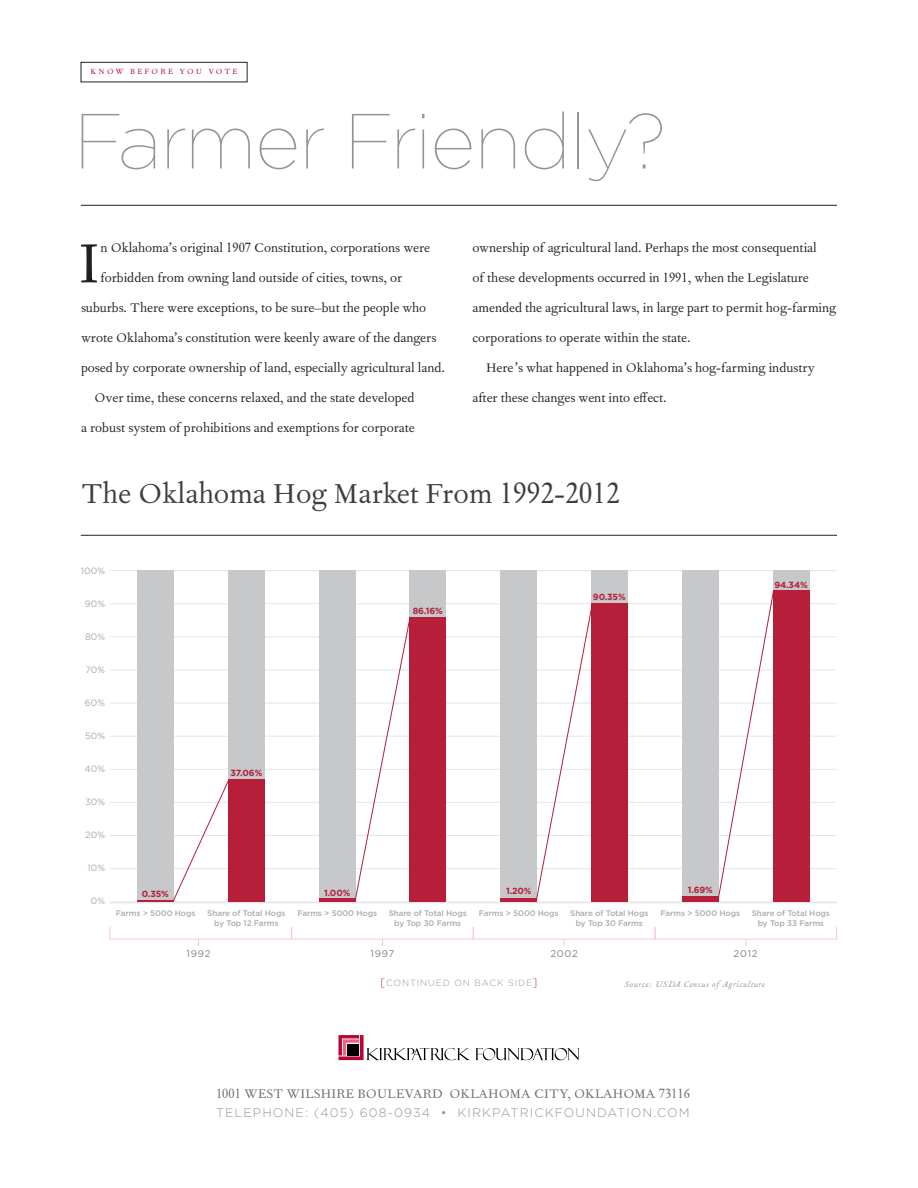
<style>
.page{position:relative;width:918px;height:1188px;background:#fff}
.page>*{position:absolute;margin:0;border:0;box-sizing:border-box;transform-origin:0 0}
.t1{font:100 78px "Gotham HTF";letter-spacing:-.02em;color:#939598}
.Opening_paragraph{font:66.45px "Fournier MT Std";color:#231f20}
.Header_2{font:33px "Fournier MT Std";color:#3e3e3f}
.Body_Copy{font:15px/30px "Fournier MT Std";color:#231f20}
.Opening_paragraph-2{font:15px "Fournier MT Std";color:#231f20}
.t2{font:15px "Fournier MT Std";color:#6c6d70}
.t3{font:300 12.45px "Gotham";letter-spacing:.09em;color:#939598}
.t4{font:italic 9.75px "Fournier MT Std";letter-spacing:.05em;color:#939598}
.t5{font:9.75px "Gotham HTF";letter-spacing:.075em;color:#808285}
.t6{font:9.15px "Gotham HTF";color:#a7a9ac}
.t7{font:300 9px "Gotham";letter-spacing:.1em;color:#939598}
.t8{font:9px "Fournier MT Std";letter-spacing:.24em;color:#b80538}
.t9{font:700 8.85px "Gotham HTF";letter-spacing:-.015em;color:#b31e3a}
.t10{font:500 8.1px/9.8px "Gotham HTF";letter-spacing:-.01em;color:#aaabaf;text-align:center}
.s1{font-size:10.5px;color:#b80538}
</style>
<div class="page">
<hr style="left:81px;top:205px;width:756px;height:1px;background:#231f20">
<hr style="left:81px;top:535px;width:756px;height:1px;background:#231f20">
<hr style="left:110px;top:570px;width:727px;height:1px;background:#e5e6e7">
<hr style="left:110px;top:603px;width:727px;height:1px;background:#e5e6e7">
<hr style="left:110px;top:636px;width:727px;height:1px;background:#e5e6e7">
<hr style="left:110px;top:669px;width:727px;height:1px;background:#e5e6e7">
<hr style="left:110px;top:703px;width:727px;height:1px;background:#e5e6e7">
<hr style="left:110px;top:736px;width:727px;height:1px;background:#e5e6e7">
<hr style="left:110px;top:769px;width:727px;height:1px;background:#e5e6e7">
<hr style="left:110px;top:802px;width:727px;height:1px;background:#e5e6e7">
<hr style="left:110px;top:835px;width:727px;height:1px;background:#e5e6e7">
<hr style="left:110px;top:868px;width:727px;height:1px;background:#e5e6e7">
<hr style="left:110px;top:901px;width:727px;height:2px;background:#e5e6e7">
<div style="left:138px;top:571px;width:36px;height:331px;background:#c7c8ca"></div>
<div style="left:228px;top:571px;width:36px;height:331px;background:#c7c8ca"></div>
<div style="left:319px;top:571px;width:36px;height:331px;background:#c7c8ca"></div>
<div style="left:410px;top:571px;width:36px;height:331px;background:#c7c8ca"></div>
<div style="left:501px;top:571px;width:36px;height:331px;background:#c7c8ca"></div>
<div style="left:592px;top:571px;width:36px;height:331px;background:#c7c8ca"></div>
<div style="left:682px;top:571px;width:36px;height:331px;background:#c7c8ca"></div>
<div style="left:773px;top:571px;width:36px;height:331px;background:#c7c8ca"></div>
<div style="left:228px;top:779px;width:36px;height:123px;background:#b61e39"></div>
<div style="left:410px;top:617px;width:36px;height:285px;background:#b61e39"></div>
<div style="left:592px;top:603px;width:36px;height:299px;background:#b61e39"></div>
<div style="left:773px;top:591px;width:36px;height:311px;background:#b61e39"></div>
<hr style="left:138px;top:900px;width:36px;height:2px;background:#b61e39">
<hr style="left:319px;top:899px;width:36px;height:3px;background:#b61e39">
<hr style="left:501px;top:898px;width:36px;height:4px;background:#b61e39">
<div style="left:682px;top:896px;width:36px;height:6px;background:#b61e39"></div>
<svg style="left:173px;top:780px;width:55px;height:122px"></svg>
<svg style="left:354px;top:616px;width:57px;height:286px"></svg>
<svg style="left:536px;top:602px;width:56px;height:300px"></svg>
<svg style="left:718px;top:590px;width:57px;height:312px"></svg>
<svg style="left:339px;top:1035px;width:240px;height:25px"></svg>
<div style="left:81px;top:62px;width:166px;height:20px;border:1px solid #231f20"></div>
<p class="t8" style="left:91px;top:66px;width:149px">KNOW BEFORE YOU VOTE</p>
<p class="t1" style="left:74px;top:99px;width:594px">Farmer Friendly?</p>
<p class="Opening_paragraph" style="left:78px;top:218px;width:24px">I</p>
<p class="Opening_paragraph-2" style="left:101px;top:238px;width:331px">n Oklahoma’s original 1907 Constitution, corporations were</p>
<p class="Opening_paragraph-2" style="left:101px;top:268px;width:303px">forbidden from owning land outside of cities, towns, or</p>
<p class="Opening_paragraph-2" style="left:81px;top:298px;width:347px">suburbs. There were exceptions, to be sure–but the people who</p>
<p class="Opening_paragraph-2" style="left:81px;top:328px;width:357px">wrote Oklahoma’s constitution were keenly aware of the dangers</p>
<p class="Opening_paragraph-2" style="left:81px;top:358px;width:366px">posed by corporate ownership of land, especially agricultural land.</p>
<p class="Body_Copy" style="left:81px;top:383px;width:335px;text-align:right">Over time, these concerns relaxed, and the state developed<br>a robust system of prohibitions and exemptions for corporate</p>
<p class="Body_Copy" style="left:472px;top:233px;width:365px">ownership of agricultural land. Perhaps the most consequential<br>of these developments occurred in 1991, when the Legislature amended the agricultural laws, in large part to permit hog-farming corporations to operate within the state.</p>
<p class="Body_Copy" style="left:472px;top:353px;width:344px;text-indent:14px">Here’s what happened in Oklahoma’s hog-farming industry after these changes went into effect.</p>
<p class="Header_2" style="left:81px;top:471px;width:540px">The Oklahoma Hog Market From 1992-2012</p>
<p class="t6" style="left:81px;top:566px;width:26px">100%</p>
<p class="t6" style="left:85px;top:599px;width:22px">90%</p>
<p class="t6" style="left:85px;top:632px;width:21px">80%</p>
<p class="t6" style="left:86px;top:665px;width:21px">70%</p>
<p class="t6" style="left:85px;top:698px;width:22px">60%</p>
<p class="t6" style="left:85px;top:731px;width:21px">50%</p>
<p class="t6" style="left:85px;top:764px;width:22px">40%</p>
<p class="t6" style="left:85px;top:797px;width:21px">30%</p>
<p class="t6" style="left:85px;top:830px;width:21px">20%</p>
<p class="t6" style="left:88px;top:863px;width:19px">10%</p>
<p class="t6" style="left:91px;top:896px;width:16px">0%</p>
<p class="t9" style="left:231px;top:768px;width:33px">37.06%</p>
<p class="t9" style="left:413px;top:606px;width:32px">86.16%</p>
<p class="t9" style="left:593px;top:592px;width:34px">90.35%</p>
<p class="t9" style="left:142px;top:889px;width:29px">0.35%</p>
<p class="t9" style="left:324px;top:887px;width:28px">1.00%</p>
<p class="t9" style="left:506px;top:886px;width:27px">1.20%</p>
<p class="t9" style="left:688px;top:885px;width:27px">1.69%</p>
<p class="t9" style="left:774px;top:580px;width:35px">94.34%</p>
<p class="t10" style="left:116px;top:908px;width:81px">Farms &gt; 5000 Hogs</p>
<p class="t10" style="left:207px;top:908px;width:80px">Share of Total Hogs by Top 12 Farms</p>
<p class="t10" style="left:297px;top:908px;width:81px">Farms &gt; 5000 Hogs</p>
<p class="t10" style="left:389px;top:908px;width:80px">Share of Total Hogs by Top 30 Farms</p>
<p class="t10" style="left:479px;top:908px;width:81px">Farms &gt; 5000 Hogs</p>
<p class="t10" style="left:570px;top:908px;width:80px">Share of Total Hogs by Top 30 Farms</p>
<p class="t10" style="left:661px;top:908px;width:81px">Farms &gt; 5000 Hogs</p>
<p class="t10" style="left:752px;top:908px;width:80px">Share of Total Hogs by Top 33 Farms</p>
<p class="t5" style="left:187px;top:948px;width:25px">1992</p>
<p class="t5" style="left:371px;top:948px;width:25px">1997</p>
<p class="t5" style="left:550px;top:948px;width:29px">2002</p>
<p class="t5" style="left:734px;top:948px;width:26px">2012</p>
<p class="t4" style="left:624px;top:978px;width:143px">Source: USDA Census of Agriculture</p>
<p class="t7" style="left:381px;top:977px;width:158px"><span class="s1">[</span>CONTINUED ON BACK SIDE<span class="s1">]</span></p>
<p class="t2" style="left:216px;top:1083px;width:475px">1001 WEST WILSHIRE BOULEVARD OKLAHOMA CITY, OKLAHOMA 73116</p>
<p class="t3" style="left:216px;top:1104px;width:475px">TELEPHONE: (405) 608-0934 • KIRKPATRICKFOUNDATION.COM</p>
</div>
